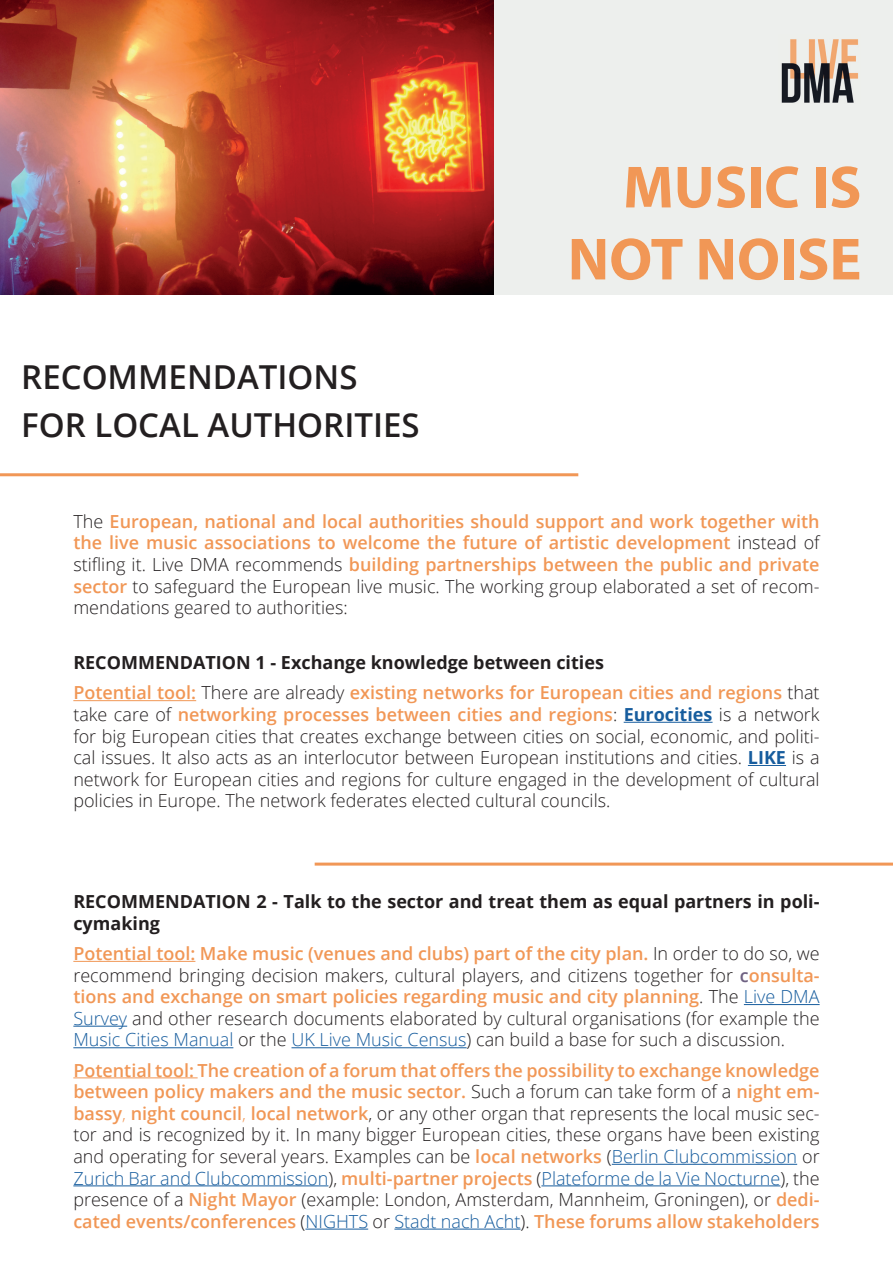
<style>
.page{position:relative;width:893px;height:1263px;background:#fff}
.page>*{position:absolute;margin:0;border:0;box-sizing:border-box;transform-origin:0 0}
.t1{font:700 60px/72px "Myriad Pro";color:#f19756;text-align:right}
.t2{font:600 33px/48.2px "Open Sans";color:#231f20}
.t3{font:300 18px/21.6px "Open Sans";color:#231f20;text-align:justify}
.t4{font:600 18px/21.6px "Open Sans";color:#f19756}
.t5{font:700 18px/21.6px "Open Sans";color:#231f20}
.s1{font-weight:300;color:#231f20}
.s2{font-weight:700;color:#231f20}
.s3{font-weight:600;color:#f19756}
.s4{font-weight:700;color:#175d9e}
.s5{font-weight:600;color:#6e6182}
.s6{color:#175d9e}
.s7{color:#f19756}
</style>
<div class="page">
<div style="left:493px;top:0;width:400px;height:294px;background:#edefed"></div>
<hr style="left:73px;top:961px;width:122px;height:1px;background:#f19756">
<hr style="left:744px;top:1004px;width:76px;height:1px;background:#175d9e">
<hr style="left:73px;top:1026px;width:54px;height:1px;background:#175d9e">
<hr style="left:73px;top:1047px;width:160px;height:1px;background:#175d9e">
<hr style="left:291px;top:1047px;width:176px;height:1px;background:#175d9e">
<hr style="left:73px;top:1077px;width:125px;height:1px;background:#f19756">
<hr style="left:612px;top:1164px;width:185px;height:1px;background:#175d9e">
<hr style="left:73px;top:1185px;width:255px;height:1px;background:#175d9e">
<hr style="left:541px;top:1185px;width:239px;height:1px;background:#175d9e">
<hr style="left:305px;top:1228px;width:63px;height:1px;background:#175d9e">
<hr style="left:394px;top:1228px;width:127px;height:1px;background:#175d9e">
<hr style="left:73px;top:700px;width:123px;height:1px;background:#f19756">
<hr style="left:624px;top:722px;width:88px;height:1px;background:#175d9e">
<hr style="left:748px;top:765px;width:38px;height:1px;background:#175d9e">
<img style="left:0;top:0;width:493px;height:294px">
<hr style="left:0;top:473px;width:578px;height:3px;background:#f19756">
<hr style="left:315px;top:862px;width:578px;height:3px;background:#f19756">
<img style="left:781px;top:39px;width:78px;height:64px">
<h2 class="t2" style="left:21px;top:352px;width:400px">RECOMMENDATIONS<br>FOR LOCAL AUTHORITIES</h2>
<h1 class="t1" style="left:568px;top:149px;width:295px">MUSIC IS<br>NOT NOISE</h1>
<p class="t4" style="left:73px;top:510px;width:748px;text-align:justify"><span class="s1">The</span> European, national and local authorities should support and work together with the live music associations to welcome the future of artistic development <span class="s1">instead of stifling it. Live DMA recommends</span> building partnerships between the public and private sector <span class="s1">to safeguard the European live music. The working group elaborated a set of recom&shy;mendations geared to authorities:</span></p>
<p class="t4" style="left:73px;top:647px;width:748px;line-height:30.2px"><span class="s2">RECOMMENDATION 1 - Exchange knowledge between cities<br></span>Potential tool: <span class="s1">There are already</span> existing networks for European cities and regions <span class="s1">that</span></p>
<p class="t3" style="left:73px;top:703px;width:748px">take care of <span class="s3">networking processes between cities and regions</span>: <span class="s4">Eurocities</span> is a network for big European cities that creates exchange between cities on social, economic, and politi&shy;cal issues. It also acts as an interlocutor between European institutions and cities. <span class="s4">LIKE</span> is a network for European cities and regions for culture engaged in the development of cultural policies in Europe. The network federates elected cultural councils.</p>
<p class="t5" style="left:73px;top:890px;width:748px">RECOMMENDATION 2 - Talk to the sector and treat them as equal partners in poli&shy;cymaking</p>
<p class="t3" style="left:73px;top:942px;width:748px"><span class="s3">Potential tool: Make music (venues and clubs) part of the city plan.</span> In order to do so, we recommend bringing decision makers, cultural players, and citizens together for <span class="s5">c</span><span class="s3">onsulta&shy;tions and exchange on smart policies regarding music and city planning</span>. The <span class="s6">Live DMA Survey</span> and other research documents elaborated by cultural organisations (for example the <span class="s6">Music Cities Manual</span> or the <span class="s6">UK Live Music Census</span>) can build a base for such a discussion.</p>
<p class="t3" style="left:73px;top:1059px;width:748px"><span class="s3">Potential tool: The creation of a forum that offers the possibility to exchange knowledge between policy makers and the music sector.</span> Such a forum can take form of a <span class="s3">night em&shy;bassy</span><span class="s7">,</span> <span class="s3">night council</span><span class="s7">,</span> <span class="s3">local network</span>, or any other organ that represents the local music sec&shy;tor and is recognized by it. In many bigger European cities, these organs have been existing and operating for several years. Examples can be <span class="s3">local networks</span> (<span class="s6">Berlin Clubcommission</span> or <span class="s6">Zurich Bar and Clubcommission</span>), <span class="s3">multi-partner projects</span> (<span class="s6">Plateforme de la Vie Nocturne</span>), the presence of a <span class="s3">Night Mayor</span> (example: London, Amsterdam, Mannheim, Groningen), or <span class="s3">dedi&shy;cated events/conferences</span> (<span class="s6">NIGHTS</span> or <span class="s6">Stadt nach Acht</span>). <span class="s3">These forums allow stakeholders</span></p>
</div>
